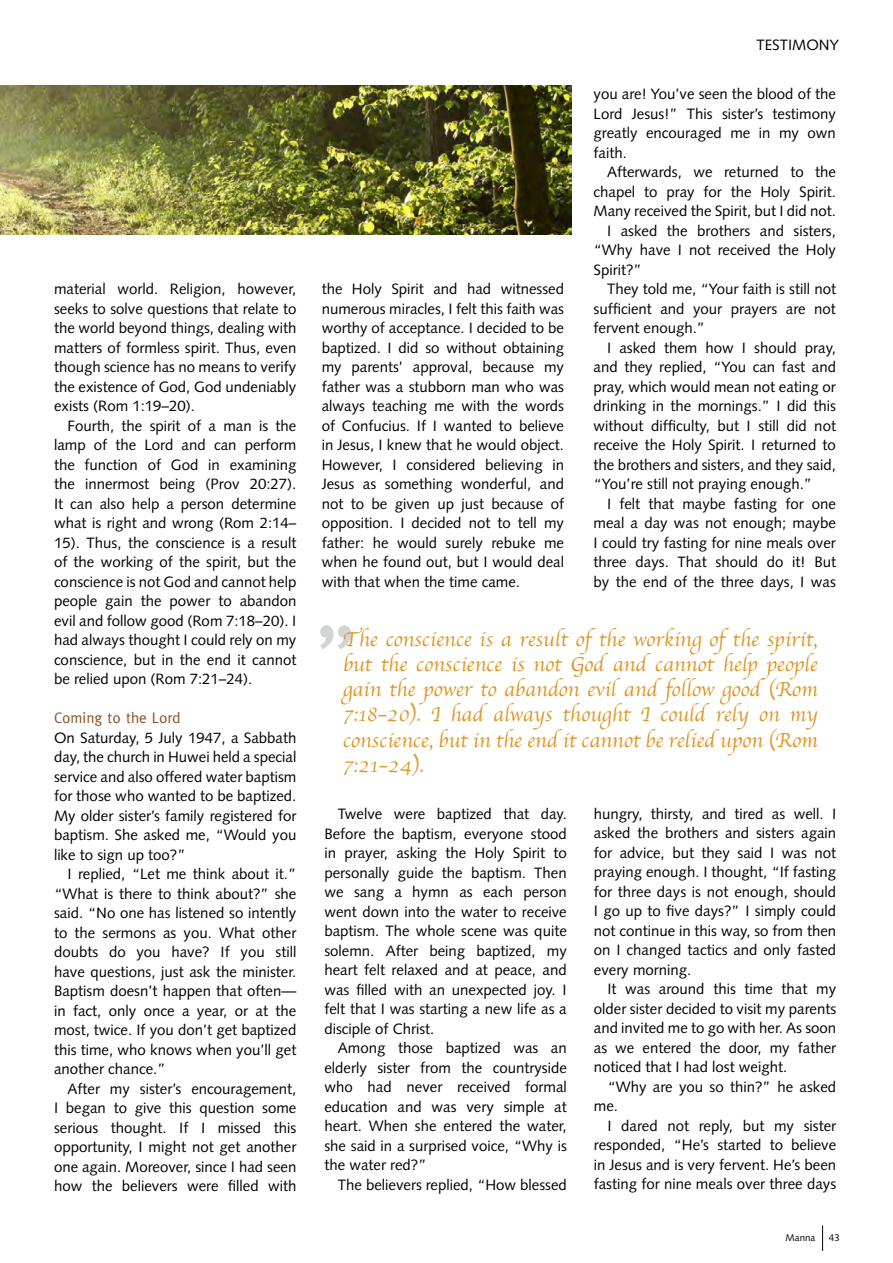
<style>
.page{position:relative;width:893px;height:1263px;background:#fff}
.page>*{position:absolute;margin:0;border:0;box-sizing:border-box;transform-origin:0 0}
.t1{font:90px "Meta";color:#d1d3d4}
.t2{font:21px/25.2px "Apple Chancery";color:#dd9627;text-align:justify}
.t3{font:15.3px "Meta";color:#88502a}
.t4{font:15px/19.5px "Syntax";color:#000;text-align:justify}
.t5{font:9.75px "Syntax";color:#000}
</style>
<div class="page">
<img style="left:0;top:86px;width:571px;height:148px">
<svg style="left:822px;top:1225px;width:1px;height:26px"></svg>
<p class="t4" style="left:54px;top:279px;width:244px">material world. Religion, however, seeks to solve questions that relate to the world beyond things, dealing with matters of formless spirit. Thus, even though science has no means to verify the existence of God, God undeniably exists (Rom 1:19–20).</p>
<p class="t4" style="left:54px;top:416px;width:244px;text-indent:14px">Fourth, the spirit of a man is the lamp of the Lord and can perform the function of God in examining the innermost being (Prov 20:27).<br>It can also help a person determine what is right and wrong (Rom 2:14– 15). Thus, the conscience is a result of the working of the spirit, but the conscience is not God and cannot help people gain the power to abandon evil and follow good (Rom 7:18–20). I had always thought I could rely on my conscience, but in the end it cannot be relied upon (Rom 7:21–24).</p>
<p class="t3" style="left:54px;top:709px;width:128px">Coming to the Lord</p>
<p class="t4" style="left:54px;top:728px;width:244px">On Saturday, 5 July 1947, a Sabbath day, the church in Huwei held a special service and also offered water baptism for those who wanted to be baptized.<br>My older sister’s family registered for baptism. She asked me, “Would you like to sign up too?”</p>
<p class="t4" style="left:54px;top:864px;width:244px;text-indent:14px">I replied, “Let me think about it.” “What is there to think about?” she said. “No one has listened so intently to the sermons as you. What other doubts do you have? If you still have questions, just ask the minister.<br>Baptism doesn’t happen that often— in fact, only once a year, or at the most, twice. If you don’t get baptized this time, who knows when you’ll get another chance.”</p>
<p class="t4" style="left:54px;top:1079px;width:244px;text-indent:14px">After my sister’s encouragement, I began to give this question some serious thought. If I missed this opportunity, I might not get another one again. Moreover, since I had seen how the believers were filled with</p>
<p class="t4" style="left:322px;top:279px;width:244px">the Holy Spirit and had witnessed numerous miracles, I felt this faith was worthy of acceptance. I decided to be baptized. I did so without obtaining my parents’ approval, because my father was a stubborn man who was always teaching me with the words of Confucius. If I wanted to believe in Jesus, I knew that he would object.<br>However, I considered believing in Jesus as something wonderful, and not to be given up just because of opposition. I decided not to tell my father: he would surely rebuke me when he found out, but I would deal with that when the time came.</p>
<p class="t4" style="left:756px;top:35px;width:84px">TESTIMONY</p>
<p class="t4" style="left:594px;top:84px;width:244px">you are! You’ve seen the blood of the Lord Jesus!” This sister’s testimony greatly encouraged me in my own faith.</p>
<p class="t4" style="left:607px;top:162px;width:230px">Afterwards, we returned to the</p>
<p class="t4" style="left:594px;top:182px;width:244px">chapel to pray for the Holy Spirit.</p>
<p class="t4" style="left:594px;top:201px;width:244px">Many received the Spirit, but I did not.</p>
<p class="t4" style="left:607px;top:221px;width:230px">I asked the brothers and sisters,</p>
<p class="t4" style="left:594px;top:240px;width:244px">“Why have I not received the Holy</p>
<p class="t4" style="left:594px;top:260px;width:50px">Spirit?”</p>
<p class="t4" style="left:607px;top:279px;width:230px">They told me, “Your faith is still not</p>
<p class="t4" style="left:594px;top:299px;width:244px">sufficient and your prayers are not</p>
<p class="t4" style="left:594px;top:318px;width:113px">fervent enough.”</p>
<p class="t4" style="left:607px;top:338px;width:230px">I asked them how I should pray,</p>
<p class="t4" style="left:594px;top:357px;width:244px">and they replied, “You can fast and</p>
<p class="t4" style="left:594px;top:377px;width:244px">pray, which would mean not eating or</p>
<p class="t4" style="left:594px;top:396px;width:244px">drinking in the mornings.” I did this</p>
<p class="t4" style="left:594px;top:416px;width:244px">without difficulty, but I still did not</p>
<p class="t4" style="left:594px;top:435px;width:244px">receive the Holy Spirit. I returned to</p>
<p class="t4" style="left:594px;top:455px;width:244px">the brothers and sisters, and they said,</p>
<p class="t4" style="left:594px;top:474px;width:220px">“You’re still not praying enough.”</p>
<p class="t4" style="left:607px;top:494px;width:230px">I felt that maybe fasting for one</p>
<p class="t4" style="left:594px;top:513px;width:244px">meal a day was not enough; maybe</p>
<p class="t4" style="left:594px;top:533px;width:244px">I could try fasting for nine meals over</p>
<p class="t4" style="left:594px;top:552px;width:244px">three days. That should do it! But</p>
<p class="t4" style="left:594px;top:572px;width:244px">by the end of the three days, I was</p>
<h1 class="t1" style="left:316px;top:605px;width:43px">”</h1>
<p class="t2" style="left:343px;top:626px;width:476px">The conscience is a result of the working of the spirit, but the conscience is not God and cannot help people gain the power to abandon evil and follow good (Rom 7:18–20). I had always thought I could rely on my conscience, but in the end it cannot be relied upon (Rom 7:21–24).</p>
<p class="t4" style="left:324px;top:804px;width:244px;text-indent:14px">Twelve were baptized that day.<br>Before the baptism, everyone stood in prayer, asking the Holy Spirit to personally guide the baptism. Then we sang a hymn as each person went down into the water to receive baptism. The whole scene was quite solemn. After being baptized, my heart felt relaxed and at peace, and was filled with an unexpected joy. I felt that I was starting a new life as a disciple of Christ.</p>
<p class="t4" style="left:324px;top:1038px;width:244px;text-indent:14px">Among those baptized was an elderly sister from the countryside who had never received formal education and was very simple at heart. When she entered the water, she said in a surprised voice, “Why is the water red?”</p>
<p class="t4" style="left:338px;top:1175px;width:230px">The believers replied, “How blessed</p>
<p class="t4" style="left:594px;top:804px;width:244px">hungry, thirsty, and tired as well. I asked the brothers and sisters again for advice, but they said I was not praying enough. I thought, “If fasting for three days is not enough, should I go up to five days?” I simply could not continue in this way, so from then on I changed tactics and only fasted every morning.</p>
<p class="t4" style="left:594px;top:979px;width:244px;text-indent:14px">It was around this time that my older sister decided to visit my parents and invited me to go with her. As soon as we entered the door, my father noticed that I had lost weight.</p>
<p class="t4" style="left:594px;top:1077px;width:244px;text-indent:14px">“Why are you so thin?” he asked me.</p>
<p class="t4" style="left:594px;top:1116px;width:244px;text-indent:14px">I dared not reply, but my sister responded, “He’s started to believe in Jesus and is very fervent. He’s been fasting for nine meals over three days</p>
<p class="t5" style="left:786px;top:1232px;width:31px">Manna</p>
<p class="t5" style="left:829px;top:1232px;width:12px">43</p>
</div>
